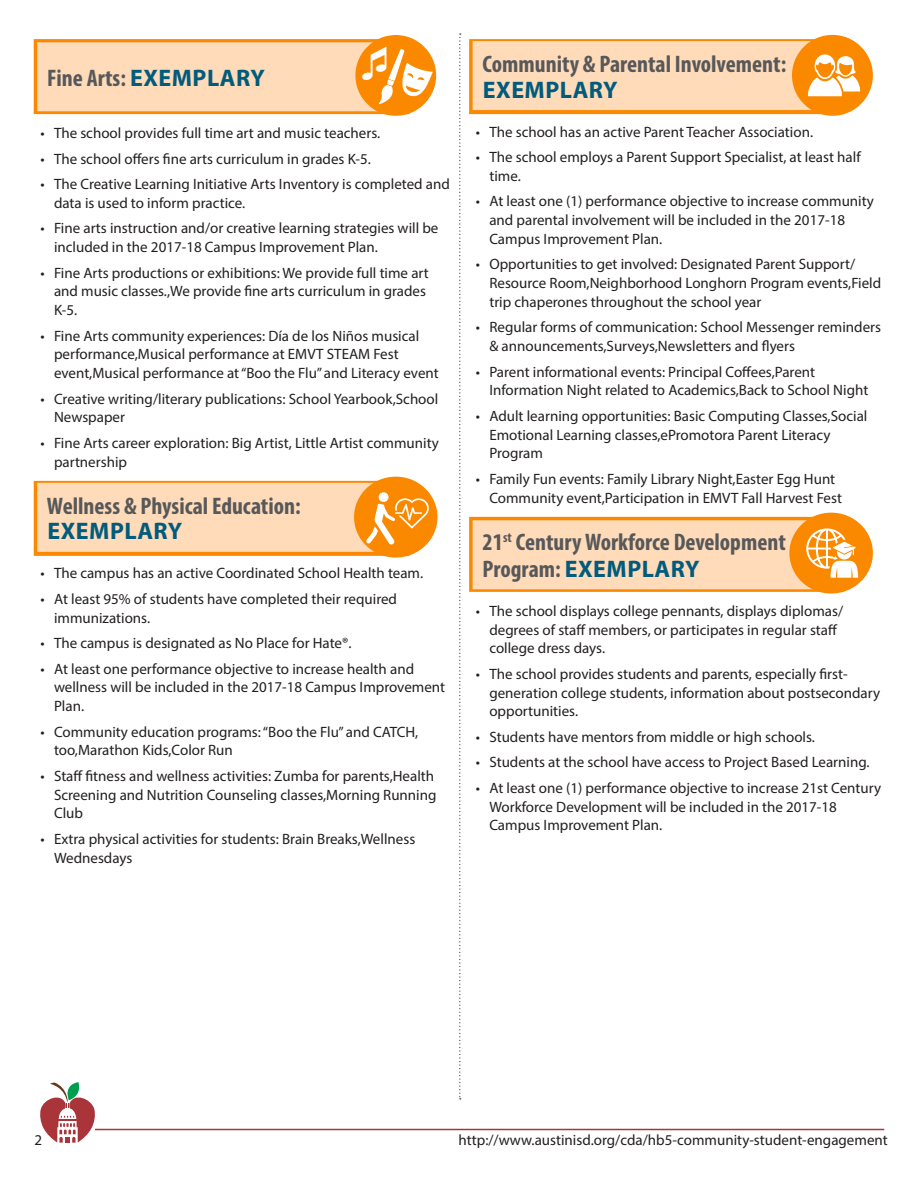
<style>
.page{position:relative;width:918px;height:1188px;background:#fff}
.page>*{position:absolute;margin:0;border:0;box-sizing:border-box;transform-origin:0 0}
.Subhead_Factor_w_2_l{font:700 condensed 24px/25.5px "Myriad Pro";color:#57585a}
.Subhead_Factor_w_one{font:700 condensed 24px "Myriad Pro";color:#57585a}
.t1{font:15px/18.8px "Myriad Pro";color:#231f20}
.s1{font-stretch:normal;color:#005b7d}
</style>
<div class="page">
<hr style="left:95px;top:1129px;width:789px;height:1px;background:#ab3439">
<svg style="left:40px;top:1082px;width:56px;height:61px"></svg>
<svg style="left:459px;top:33px;width:2px;height:1066px"></svg>
<svg style="left:34px;top:39px;width:347px;height:75px;background:#fa8e0c"></svg>
<div style="left:37px;top:42px;width:373px;height:69px;background:#ffdbb9"></div>
<div style="left:34px;top:481px;width:376px;height:75px;background:linear-gradient(to right,#fa8900,#fa8900)"></div>
<div style="left:37px;top:483px;width:373px;height:69px;background:#ffdbb9"></div>
<div style="left:355px;top:35px;width:81px;height:81px;background:#fa8900;border-radius:50%"></div>
<div style="left:354px;top:477px;width:84px;height:81px;background:#fa8900;border-radius:50%"></div>
<div style="left:379px;top:492px;width:10px;height:10px;background:#fff;border-radius:50%"></div>
<svg style="left:366px;top:498px;width:64px;height:46px"></svg>
<div style="left:469px;top:39px;width:375px;height:75px;background:#fa8900"></div>
<div style="left:473px;top:41px;width:371px;height:69px;background:#ffdbb9"></div>
<svg style="left:469px;top:517px;width:347px;height:75px;background:#fa9010"></svg>
<div style="left:473px;top:520px;width:371px;height:69px;background:#ffdbb9"></div>
<div style="left:792px;top:35px;width:81px;height:81px;background:#fa8900;border-radius:50%"></div>
<svg style="left:807px;top:54px;width:54px;height:42px"></svg>
<div style="left:789px;top:513px;width:84px;height:81px;background:#fa8900;border-radius:50%"></div>
<svg style="left:806px;top:528px;width:52px;height:50px"></svg>
<svg style="left:362px;top:47px;width:71px;height:57px"></svg>
<p class="Subhead_Factor_w_one" style="left:47px;top:63px;width:219px">Fine Arts: <span class="s1">EXEMPLARY</span></p>
<p class="t1" style="left:40px;top:123px;width:341px">• The school provides full time art and music teachers.</p>
<p class="t1" style="left:40px;top:149px;width:332px">• The school offers fine arts curriculum in grades K-5.</p>
<p class="t1" style="left:54px;top:174px;width:397px;text-indent:-14px">• The Creative Learning Initiative Arts Inventory is completed and data is used to inform practice.</p>
<p class="t1" style="left:54px;top:219px;width:386px;text-indent:-14px">• Fine arts instruction and/or creative learning strategies will be included in the 2017-18 Campus Improvement Plan.</p>
<p class="t1" style="left:54px;top:263px;width:376px;text-indent:-14px">• Fine Arts productions or exhibitions: We provide full time art and music classes.,We provide fine arts curriculum in grades<br>K-5.</p>
<p class="t1" style="left:54px;top:326px;width:386px;text-indent:-14px">• Fine Arts community experiences: Día de los Niños musical performance,Musical performance at EMVT STEAM Fest event,Musical performance at “Boo the Flu” and Literacy event</p>
<p class="t1" style="left:54px;top:389px;width:386px;text-indent:-14px">• Creative writing/literary publications: School Yearbook,School<br>Newspaper</p>
<p class="t1" style="left:54px;top:433px;width:386px;text-indent:-14px">• Fine Arts career exploration: Big Artist, Little Artist community partnership</p>
<p class="Subhead_Factor_w_2_l" style="left:47px;top:493px;width:255px">Wellness &amp; Physical Education:<br><span class="s1">EXEMPLARY</span></p>
<p class="t1" style="left:40px;top:564px;width:384px">• The campus has an active Coordinated School Health team.</p>
<p class="t1" style="left:54px;top:589px;width:345px;text-indent:-14px">• At least 95% of students have completed their required immunizations.</p>
<p class="t1" style="left:40px;top:633px;width:312px">• The campus is designated as No Place for Hate®.</p>
<p class="t1" style="left:54px;top:659px;width:393px;text-indent:-14px">• At least one performance objective to increase health and wellness will be included in the 2017-18 Campus Improvement<br>Plan.</p>
<p class="t1" style="left:54px;top:722px;width:366px;text-indent:-14px">• Community education programs: “Boo the Flu” and CATCH, too,Marathon Kids,Color Run</p>
<p class="t1" style="left:54px;top:766px;width:384px;text-indent:-14px">• Staff fitness and wellness activities: Zumba for parents,Health<br>Screening and Nutrition Counseling classes,Morning Running<br>Club</p>
<p class="t1" style="left:54px;top:829px;width:363px;text-indent:-14px">• Extra physical activities for students: Brain Breaks,Wellness<br>Wednesdays</p>
<p class="Subhead_Factor_w_2_l" style="left:483px;top:51px;width:305px">Community &amp; Parental Involvement:<br><span class="s1">EXEMPLARY</span></p>
<p class="t1" style="left:476px;top:122px;width:339px">• The school has an active Parent Teacher Association.</p>
<p class="t1" style="left:489px;top:147px;width:373px;text-indent:-14px">• The school employs a Parent Support Specialist, at least half time.</p>
<p class="t1" style="left:489px;top:192px;width:386px;text-indent:-14px">• At least one (1) performance objective to increase community and parental involvement will be included in the 2017-18<br>Campus Improvement Plan.</p>
<p class="t1" style="left:489px;top:255px;width:393px;text-indent:-14px">• Opportunities to get involved: Designated Parent Support/<br>Resource Room,Neighborhood Longhorn Program events,Field trip chaperones throughout the school year</p>
<p class="t1" style="left:489px;top:318px;width:393px;text-indent:-14px">• Regular forms of communication: School Messenger reminders &amp; announcements,Surveys,Newsletters and flyers</p>
<p class="t1" style="left:489px;top:362px;width:380px;text-indent:-14px">• Parent informational events: Principal Coffees,Parent<br>Information Night related to Academics,Back to School Night</p>
<p class="t1" style="left:489px;top:406px;width:380px;text-indent:-14px">• Adult learning opportunities: Basic Computing Classes,Social<br>Emotional Learning classes,ePromotora Parent Literacy<br>Program</p>
<p class="t1" style="left:489px;top:469px;width:354px;text-indent:-14px">• Family Fun events: Family Library Night,Easter Egg Hunt<br>Community event,Participation in EMVT Fall Harvest Fest</p>
<p class="Subhead_Factor_w_2_l" style="left:483px;top:528px;width:305px;line-height:27px">21<sup>st</sup> Century Workforce Development<br>Program: <span class="s1">EXEMPLARY</span></p>
<p class="t1" style="left:489px;top:601px;width:355px;text-indent:-14px">• The school displays college pennants, displays diplomas/ degrees of staff members, or participates in regular staff college dress days.</p>
<p class="t1" style="left:489px;top:664px;width:392px;text-indent:-14px">• The school provides students and parents, especially first&shy;generation college students, information about postsecondary opportunities.</p>
<p class="t1" style="left:476px;top:727px;width:341px">• Students have mentors from middle or high schools.</p>
<p class="t1" style="left:476px;top:753px;width:395px">• Students at the school have access to Project Based Learning.</p>
<p class="t1" style="left:489px;top:778px;width:393px;text-indent:-14px">• At least one (1) performance objective to increase 21st Century<br>Workforce Development will be included in the 2017-18<br>Campus Improvement Plan.</p>
<p class="t1" style="left:35px;top:1131px;width:9px">2</p>
<p class="t1" style="left:459px;top:1131px;width:431px">http://www.austinisd.org/cda/hb5-community-student-engagement</p>
</div>
